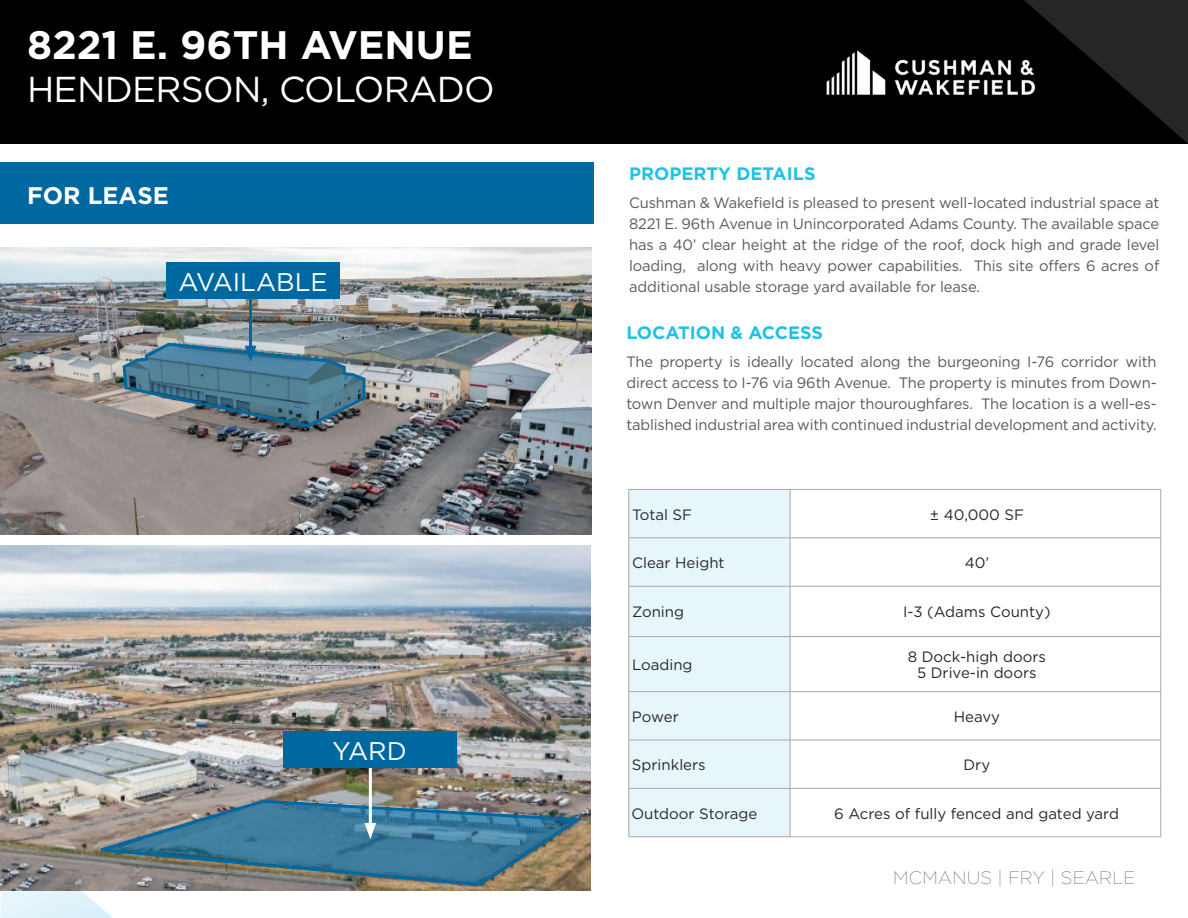
<style>
.page{position:relative;width:1188px;height:918px;background:#fff}
.page>*{position:absolute;margin:0;border:0;box-sizing:border-box;transform-origin:0 0}
.t1{font:700 39.75px "Gotham";color:#fff}
.t2{font:36px "Gotham";letter-spacing:-.02em;color:#fff}
.t3{font:25.5px "Gotham";color:#fff}
.t4{font:700 24px "Gotham";color:#fff}
.t5{font:700 18px "Gotham";color:#1fc2e5}
.t6{font:100 18px "Gotham";letter-spacing:.02em;color:#413e3d}
.t7{font:15px/21px "Gotham";letter-spacing:-.01em;color:#58595b;text-align:justify}
.t8{font:15px/16.2px "Gotham";color:#292829;text-align:center}
</style>
<div class="page">
<div style="left:0;top:162px;width:594px;height:62px;background:#0068a1"></div>
<div style="left:0;top:0;width:1188px;height:143px;background:#000"></div>
<svg style="left:1022px;top:0;width:166px;height:144px"></svg>
<img style="left:826px;top:49px;width:210px;height:48px">
<div style="left:630px;top:490px;width:160px;height:347px;background:#e7f6fb"></div>
<svg style="left:791px;top:490px;width:370px;height:298px"></svg>
<hr style="left:629px;top:489px;width:161px;height:1px;background:#a8a8aa">
<hr style="left:629px;top:490px;width:1px;height:48px;background:#a8a8aa">
<hr style="left:790px;top:489px;width:371px;height:1px;background:#a8a8aa">
<hr style="left:790px;top:490px;width:1px;height:48px;background:#a8a8aa">
<hr style="left:1161px;top:490px;width:1px;height:48px;background:#a8a8aa">
<hr style="left:629px;top:538px;width:161px;height:1px;background:#a8a8aa">
<hr style="left:629px;top:538px;width:1px;height:48px;background:#a8a8aa">
<hr style="left:790px;top:538px;width:371px;height:1px;background:#a8a8aa">
<hr style="left:790px;top:538px;width:1px;height:48px;background:#a8a8aa">
<hr style="left:1161px;top:538px;width:1px;height:48px;background:#a8a8aa">
<hr style="left:629px;top:586px;width:161px;height:1px;background:#a8a8aa">
<hr style="left:629px;top:586px;width:1px;height:50px;background:#a8a8aa">
<hr style="left:790px;top:586px;width:371px;height:1px;background:#a8a8aa">
<hr style="left:790px;top:586px;width:1px;height:50px;background:#a8a8aa">
<hr style="left:1161px;top:586px;width:1px;height:50px;background:#a8a8aa">
<hr style="left:629px;top:636px;width:161px;height:1px;background:#a8a8aa">
<hr style="left:629px;top:637px;width:1px;height:54px;background:#a8a8aa">
<hr style="left:790px;top:636px;width:371px;height:1px;background:#a8a8aa">
<hr style="left:790px;top:637px;width:1px;height:54px;background:#a8a8aa">
<hr style="left:1161px;top:637px;width:1px;height:54px;background:#a8a8aa">
<hr style="left:629px;top:691px;width:161px;height:1px;background:#a8a8aa">
<hr style="left:629px;top:692px;width:1px;height:48px;background:#a8a8aa">
<hr style="left:790px;top:691px;width:371px;height:1px;background:#a8a8aa">
<hr style="left:790px;top:692px;width:1px;height:48px;background:#a8a8aa">
<hr style="left:1161px;top:692px;width:1px;height:48px;background:#a8a8aa">
<hr style="left:629px;top:740px;width:161px;height:1px;background:#a8a8aa">
<hr style="left:629px;top:740px;width:1px;height:48px;background:#a8a8aa">
<hr style="left:790px;top:740px;width:371px;height:1px;background:#a8a8aa">
<hr style="left:790px;top:740px;width:1px;height:48px;background:#a8a8aa">
<hr style="left:1161px;top:740px;width:1px;height:48px;background:#a8a8aa">
<hr style="left:629px;top:788px;width:161px;height:1px;background:#a8a8aa">
<hr style="left:629px;top:789px;width:1px;height:48px;background:#a8a8aa">
<hr style="left:790px;top:788px;width:371px;height:1px;background:#a8a8aa">
<hr style="left:790px;top:789px;width:1px;height:48px;background:#a8a8aa">
<hr style="left:1161px;top:789px;width:1px;height:48px;background:#a8a8aa">
<hr style="left:629px;top:837px;width:161px;height:1px;background:#a8a8aa">
<hr style="left:790px;top:837px;width:371px;height:1px;background:#a8a8aa">
<img style="left:0;top:247px;width:592px;height:287px">
<img style="left:0;top:545px;width:591px;height:346px">
<hr style="left:249px;top:286px;width:3px;height:65px;background:#0068a1">
<svg style="left:121px;top:341px;width:246px;height:88px;background:#608090"></svg>
<div style="left:166px;top:262px;width:174px;height:37px;background:#0068a1"></div>
<svg style="left:98px;top:798px;width:489px;height:90px;background:#968b7f"></svg>
<hr style="left:369px;top:764px;width:3px;height:65px;background:#fff">
<svg style="left:1px;top:801px;width:577px;height:117px"></svg>
<div style="left:283px;top:731px;width:173px;height:37px;background:#0068a1"></div>
<h1 class="t1" style="left:27px;top:18px;width:447px">8221 E. 96TH AVENUE</h1>
<h2 class="t2" style="left:27px;top:66px;width:469px">HENDERSON, COLORADO</h2>
<h3 class="t4" style="left:27px;top:180px;width:143px">FOR LEASE</h3>
<h3 class="t3" style="left:178px;top:266px;width:151px">AVAILABLE</h3>
<h3 class="t3" style="left:333px;top:734px;width:76px">YARD</h3>
<p class="t5" style="left:629px;top:162px;width:188px">PROPERTY DETAILS</p>
<p class="t7" style="left:629px;top:192px;width:532px">Cushman &amp; Wakefield is pleased to present well-located industrial space at 8221 E. 96th Avenue in Unincorporated Adams County. The available space has a 40’ clear height at the ridge of the roof, dock high and grade level loading, along with heavy power capabilities. This site offers 6 acres of additional usable storage yard available for lease.</p>
<p class="t5" style="left:626px;top:321px;width:198px">LOCATION &amp; ACCESS</p>
<p class="t7" style="left:626px;top:351px;width:532px">The property is ideally located along the burgeoning I-76 corridor with direct access to I-76 via 96th Avenue. The property is minutes from Down&shy;town Denver and multiple major thouroughfares. The location is a well-es&shy;tablished industrial area with continued industrial development and activity.</p>
<p class="t8" style="left:632px;top:506px;width:62px">Total SF</p>
<p class="t8" style="left:930px;top:506px;width:95px">± 40,000 SF</p>
<p class="t8" style="left:632px;top:554px;width:94px">Clear Height</p>
<p class="t8" style="left:965px;top:554px;width:26px">40’</p>
<p class="t8" style="left:632px;top:604px;width:54px">Zoning</p>
<p class="t8" style="left:903px;top:604px;width:149px">I-3 (Adams County)</p>
<p class="t8" style="left:632px;top:656px;width:62px">Loading</p>
<p class="t8" style="left:908px;top:648px;width:140px">8 Dock-high doors<br>5 Drive-in doors</p>
<p class="t8" style="left:632px;top:708px;width:48px">Power</p>
<p class="t8" style="left:954px;top:708px;width:48px">Heavy</p>
<p class="t8" style="left:632px;top:756px;width:75px">Sprinklers</p>
<p class="t8" style="left:964px;top:756px;width:28px">Dry</p>
<p class="t8" style="left:631px;top:805px;width:128px">Outdoor Storage</p>
<p class="t8" style="left:834px;top:805px;width:286px">6 Acres of fully fenced and gated yard</p>
<p class="t6" style="left:893px;top:868px;width:244px">MCMANUS | FRY | SEARLE</p>
</div>
